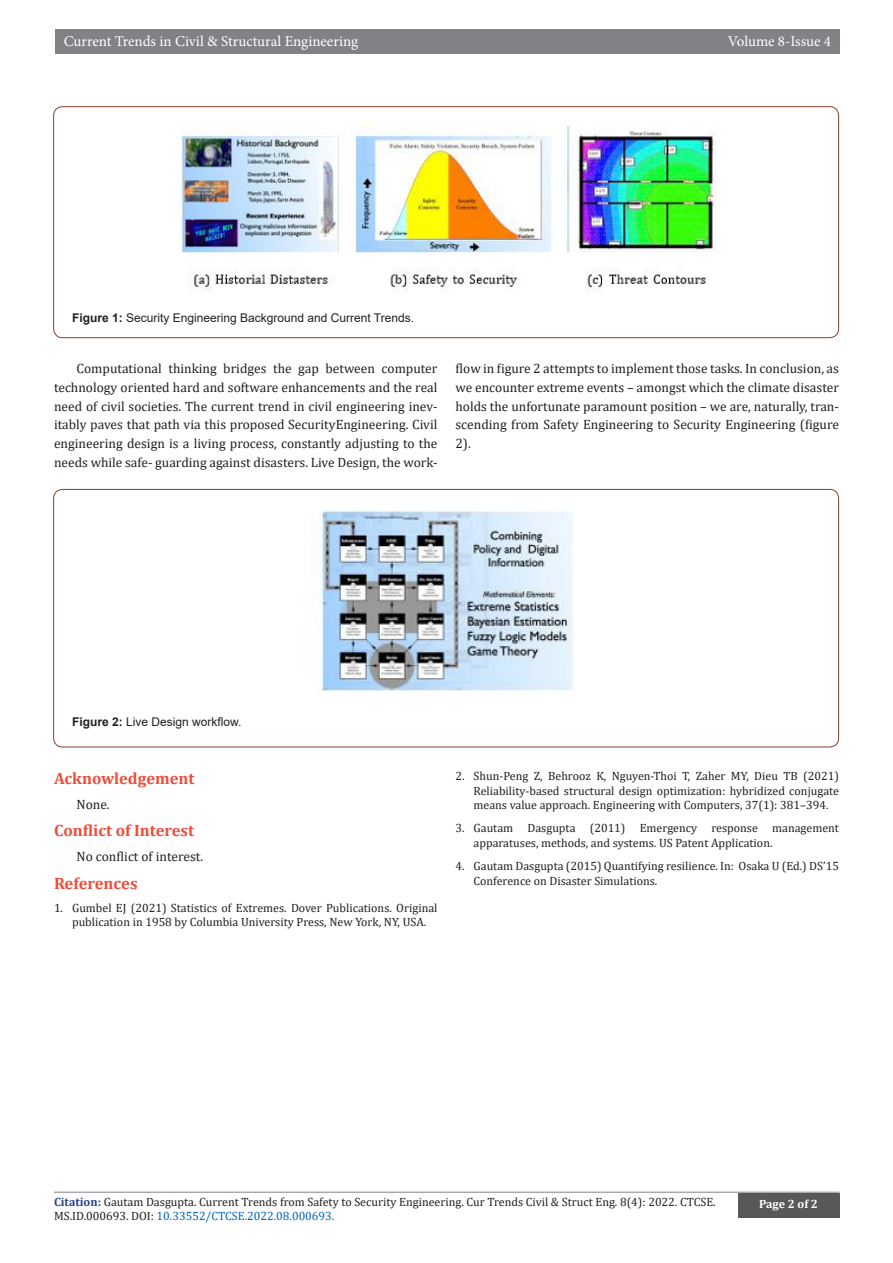
<style>
.page{position:relative;width:893px;height:1263px;background:#fff}
.page>*{position:absolute;margin:0;border:0;box-sizing:border-box;transform-origin:0 0}
.t1{font:700 16.5px "Cambria";color:#ef4c3a}
.t2{font:15px "Minion Pro";color:#fff}
.t3{font:13.5px/18.8px "Cambria";color:#231f20;text-align:justify}
.t4{font:12px/14.4px "Cambria";color:#231f20}
.t5{font:12px "Arial";color:#231f20}
.t6{font:700 12px "Cambria";color:#fff}
.s1{font-weight:700}
.s2{font-weight:700;color:#253f8e}
.s3{color:#0563c1}
</style>
<div class="page">
<div style="left:55px;top:29px;width:785px;height:25px;background:#808285"></div>
<hr style="left:54px;top:1191px;width:785px;height:2px;background:#a8a9ad">
<div style="left:738px;top:1193px;width:101px;height:24px;background:#57585a"></div>
<div style="left:53px;top:106px;width:786px;height:232px;border:1px solid #824230;border-radius:9px"></div>
<img style="left:180px;top:122px;width:537px;height:171px">
<div style="left:53px;top:489px;width:786px;height:258px;border:1px solid #824230;border-radius:9px"></div>
<img style="left:315px;top:509px;width:260px;height:183px">
<p class="t2" style="left:64px;top:31px;width:296px">Current Trends in Civil &amp; Structural Engineering</p>
<p class="t2" style="left:728px;top:31px;width:105px">Volume 8-Issue 4</p>
<p class="t5" style="left:72px;top:309px;width:344px"><span class="s1">Figure 1:</span> Security Engineering Background and Current Trends.</p>
<p class="t3" style="left:54px;top:359px;width:385px;text-indent:22px">Computational thinking bridges the gap between computer technology oriented hard and software enhancements and the real need of civil societies. The current trend in civil engineering inev&shy;itably paves that path via this proposed SecurityEngineering. Civil engineering design is a living process, constantly adjusting to the needs while safe- guarding against disasters. Live Design, the work-</p>
<p class="t3" style="left:455px;top:359px;width:385px">flow in figure 2 attempts to implement those tasks. In conclusion, as we encounter extreme events – amongst which the climate disaster holds the unfortunate paramount position – we are, naturally, tran&shy;scending from Safety Engineering to Security Engineering (figure 2).</p>
<p class="t5" style="left:72px;top:714px;width:171px"><span class="s1">Figure 2:</span> Live Design workflow.</p>
<p class="t1" style="left:54px;top:766px;width:142px">Acknowledgement</p>
<p class="t3" style="left:76px;top:794px;width:35px">None.</p>
<p class="t1" style="left:54px;top:819px;width:142px">Conflict of Interest</p>
<p class="t3" style="left:76px;top:847px;width:128px">No conflict of interest.</p>
<p class="t1" style="left:54px;top:871px;width:85px">References</p>
<p class="t4" style="left:54px;top:901px;width:385px;text-align:center">1. Gumbel EJ (2021) Statistics of Extremes. Dover Publications. Original publication in 1958 by Columbia University Press, New York, NY, USA.</p>
<p class="t4" style="left:473px;top:769px;width:367px;text-align:justify;text-indent:-18px">2. Shun-Peng Z, Behrooz K, Nguyen-Thoi T, Zaher MY, Dieu TB (2021)<br>Reliability-based structural design optimization: hybridized conjugate means value approach. Engineering with Computers, 37(1): 381–394.</p>
<p class="t4" style="left:473px;top:821px;width:367px;text-indent:-18px">3. Gautam Dasgupta (2011) Emergency response management apparatuses, methods, and systems. US Patent Application.</p>
<p class="t4" style="left:473px;top:859px;width:367px;text-indent:-18px">4. Gautam Dasgupta (2015) Quantifying resilience. In: Osaka U (Ed.) DS’15<br>Conference on Disaster Simulations.</p>
<p class="t4" style="left:54px;top:1194px;width:663px"><span class="s2">Citation:</span> Gautam Dasgupta. Current Trends from Safety to Security Engineering. Cur Trends Civil &amp; Struct Eng. 8(4): 2022. CTCSE.<br>MS.ID.000693. DOI: <span class="s3">10.33552/CTCSE.2022.08.000693.</span></p>
<p class="t6" style="left:759px;top:1196px;width:60px">Page 2 of 2</p>
</div>
